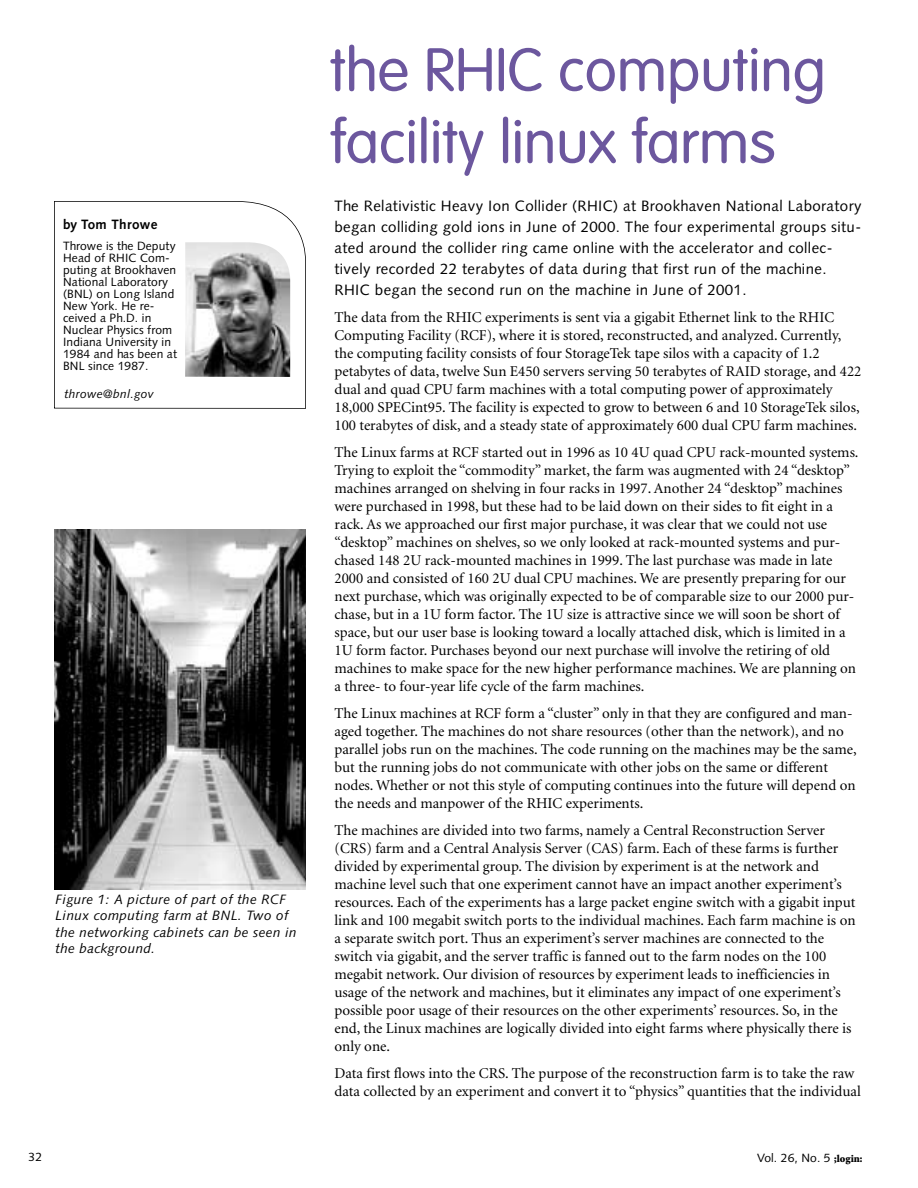
<style>
.page{position:relative;width:918px;height:1188px;background:#fff}
.page>*{position:absolute;margin:0;border:0;box-sizing:border-box;transform-origin:0 0}
.t1{font:300 60px/72px "VAG Rounded";color:#6c579e}
.t2{font:15px/18px "Minion";color:#000}
.t3{font:15px/21px "Syntax New";letter-spacing:.03em;color:#000}
.t4{font:italic 13.5px/16.5px "Syntax New";letter-spacing:.03em;color:#000}
.t5{font:700 13.5px "Syntax New";letter-spacing:.03em;color:#000}
.t6{font:12px/12px "Syntax New";letter-spacing:.01em;color:#000}
.t7{font:italic 12px "Syntax New";letter-spacing:.03em;color:#000}
.s1{font-family:"Minion";font-weight:900;font-size:10.5px}
</style>
<div class="page">
<svg style="left:54px;top:201px;width:252px;height:208px"></svg>
<img style="left:185px;top:242px;width:105px;height:135px">
<div style="left:63px;top:387px;width:116px;height:17px;background:#fff"></div>
<img style="left:54px;top:530px;width:252px;height:360px">
<p class="t5" style="left:63px;top:219px;width:96px">by Tom Throwe</p>
<p class="t6" style="left:63px;top:241px;width:115px">Throwe is the Deputy<br>Head of RHIC Com&shy;puting at Brookhaven<br>National Laboratory (BNL) on Long Island<br>New York. He re&shy;ceived a Ph.D. in<br>Nuclear Physics from<br>Indiana University in<br>1984 and has been at<br>BNL since 1987.</p>
<p class="t7" style="left:64px;top:389px;width:91px">throwe@bnl.gov</p>
<p class="t4" style="left:56px;top:892px;width:243px">Figure 1: A picture of part of the RCF<br>Linux computing farm at BNL. Two of the networking cabinets can be seen in the background.</p>
<h1 class="t1" style="left:330px;top:38px;width:498px">the RHIC computing facility linux farms</h1>
<p class="t3" style="left:334px;top:197px;width:529px">The Relativistic Heavy Ion Collider (RHIC) at Brookhaven National Laboratory began colliding gold ions in June of 2000. The four experimental groups situ&shy;ated around the collider ring came online with the accelerator and collec&shy;tively recorded 22 terabytes of data during that first run of the machine.<br>RHIC began the second run on the machine in June of 2001.</p>
<p class="t2" style="left:334px;top:309px;width:528px">The data from the RHIC experiments is sent via a gigabit Ethernet link to the RHIC Computing Facility (RCF), where it is stored, reconstructed, and analyzed. Currently, the computing facility consists of four StorageTek tape silos with a capacity of 1.2 petabytes of data, twelve Sun E450 servers serving 50 terabytes of RAID storage, and 422 dual and quad CPU farm machines with a total computing power of approximately 18,000 SPECint95. The facility is expected to grow to between 6 and 10 StorageTek silos, 100 terabytes of disk, and a steady state of approximately 600 dual CPU farm machines.</p>
<p class="t2" style="left:334px;top:444px;width:526px">The Linux farms at RCF started out in 1996 as 10 4U quad CPU rack-mounted systems.<br>Trying to exploit the “commodity” market, the farm was augmented with 24 “desktop” machines arranged on shelving in four racks in 1997. Another 24 “desktop” machines were purchased in 1998, but these had to be laid down on their sides to fit eight in a rack. As we approached our first major purchase, it was clear that we could not use “desktop” machines on shelves, so we only looked at rack-mounted systems and pur&shy;chased 148 2U rack-mounted machines in 1999. The last purchase was made in late 2000 and consisted of 160 2U dual CPU machines. We are presently preparing for our next purchase, which was originally expected to be of comparable size to our 2000 pur&shy;chase, but in a 1U form factor. The 1U size is attractive since we will soon be short of space, but our user base is looking toward a locally attached disk, which is limited in a 1U form factor. Purchases beyond our next purchase will involve the retiring of old machines to make space for the new higher performance machines. We are planning on a three- to four-year life cycle of the farm machines.</p>
<p class="t2" style="left:334px;top:705px;width:524px">The Linux machines at RCF form a “cluster” only in that they are configured and man&shy;aged together. The machines do not share resources (other than the network), and no parallel jobs run on the machines. The code running on the machines may be the same, but the running jobs do not communicate with other jobs on the same or different nodes. Whether or not this style of computing continues into the future will depend on the needs and manpower of the RHIC experiments.</p>
<p class="t2" style="left:334px;top:822px;width:523px">The machines are divided into two farms, namely a Central Reconstruction Server (CRS) farm and a Central Analysis Server (CAS) farm. Each of these farms is further divided by experimental group. The division by experiment is at the network and machine level such that one experiment cannot have an impact another experiment’s resources. Each of the experiments has a large packet engine switch with a gigabit input link and 100 megabit switch ports to the individual machines. Each farm machine is on a separate switch port. Thus an experiment’s server machines are connected to the switch via gigabit, and the server traffic is fanned out to the farm nodes on the 100 megabit network. Our division of resources by experiment leads to inefficiencies in usage of the network and machines, but it eliminates any impact of one experiment’s possible poor usage of their resources on the other experiments’ resources. So, in the end, the Linux machines are logically divided into eight farms where physically there is only one.</p>
<p class="t2" style="left:334px;top:1065px;width:528px">Data first flows into the CRS. The purpose of the reconstruction farm is to take the raw data collected by an experiment and convert it to “physics” quantities that the individual</p>
<p class="t6" style="left:28px;top:1153px;width:15px">32</p>
<p class="t6" style="left:757px;top:1153px;width:107px">Vol. 26, No. 5 <span class="s1">;login:</span></p>
</div>
